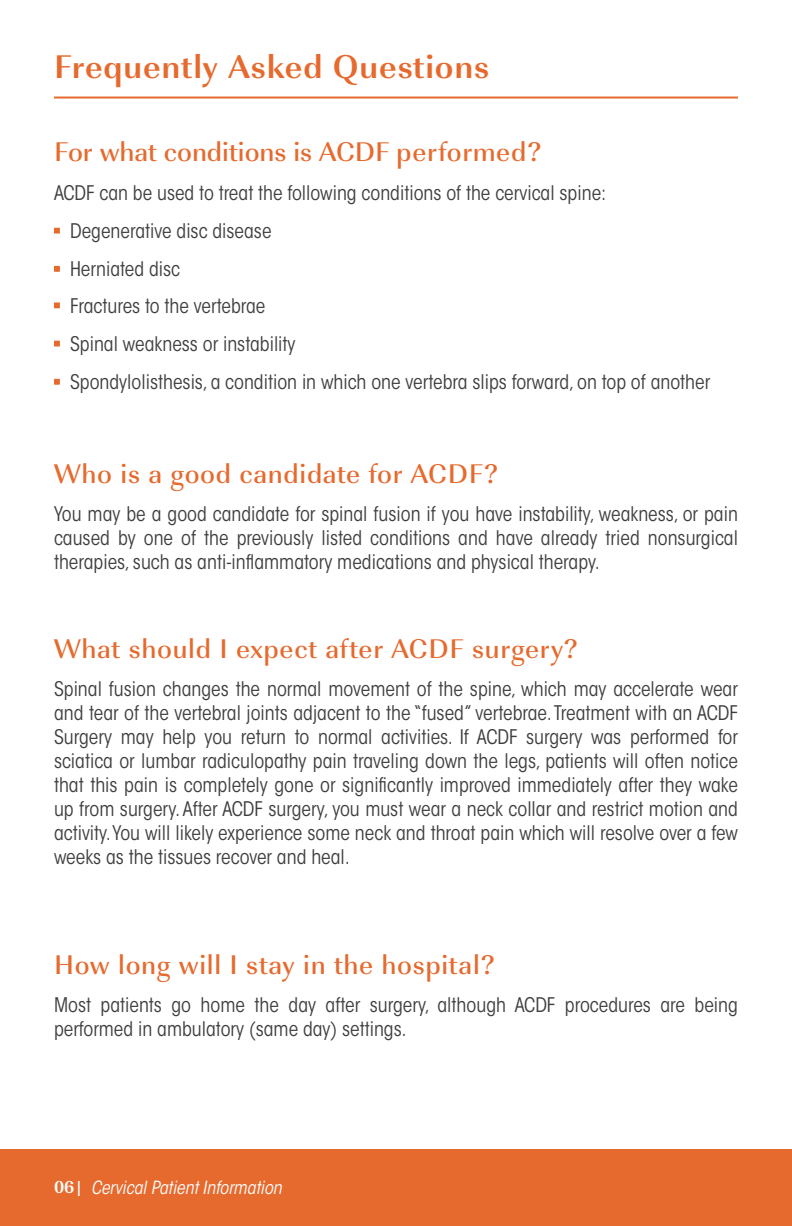
<style>
.page{position:relative;width:792px;height:1226px;background:#fff}
.page>*{position:absolute;margin:0;border:0;box-sizing:border-box;transform-origin:0 0}
.t1{font:700 34px "Imperial URW";letter-spacing:.025em;color:#e66a2e}
.t2{font:500 28px "Imperial URW";letter-spacing:.025em;color:#e66a2e}
.t3{font:500 28px "Imperial URW";color:#e66a2e}
.t4{font:condensed 20px/24px "ITC Avant Garde Std";color:#3e3e3f;text-align:justify}
.t5{font:italic condensed 18px "ITC Avant Garde Std";color:#fff}
.s1{font-family:"Imperial URW";font-weight:700;font-style:normal;font-stretch:normal}
</style>
<div class="page">
<div style="left:0;top:1149px;width:792px;height:77px;background:#e66a2e"></div>
<hr style="left:54px;top:97px;width:684px;height:2px;background:#e66a2e">
<svg style="left:54px;top:228px;width:6px;height:6px"></svg>
<svg style="left:54px;top:266px;width:6px;height:6px"></svg>
<svg style="left:54px;top:302px;width:6px;height:6px"></svg>
<svg style="left:54px;top:341px;width:6px;height:5px"></svg>
<svg style="left:54px;top:379px;width:6px;height:6px"></svg>
<p class="t1" style="left:54px;top:41px;width:437px">Frequently Asked Questions</p>
<p class="t3" style="left:54px;top:131px;width:489px">For what conditions is ACDF performed?</p>
<p class="t4" style="left:54px;top:180px;width:554px">ACDF can be used to treat the following conditions of the cervical spine:</p>
<p class="t4" style="left:70px;top:219px;width:203px">Degenerative disc disease</p>
<p class="t4" style="left:70px;top:257px;width:112px">Herniated disc</p>
<p class="t4" style="left:70px;top:294px;width:197px">Fractures to the vertebrae</p>
<p class="t4" style="left:70px;top:332px;width:227px">Spinal weakness or instability</p>
<p class="t4" style="left:70px;top:370px;width:642px">Spondylolisthesis, a condition in which one vertebra slips forward, on top of another</p>
<p class="t2" style="left:54px;top:453px;width:445px">Who is a good candidate for ACDF?</p>
<p class="t4" style="left:54px;top:502px;width:686px">You may be a good candidate for spinal fusion if you have instability, weakness, or pain caused by one of the previously listed conditions and have already tried nonsurgical therapies, such as anti-inflammatory medications and physical therapy.</p>
<p class="t2" style="left:54px;top:627px;width:525px">What should I expect after ACDF surgery?</p>
<p class="t4" style="left:54px;top:677px;width:686px">Spinal fusion changes the normal movement of the spine, which may accelerate wear and tear of the vertebral joints adjacent to the “fused” vertebrae. Treatment with an ACDF Surgery may help you return to normal activities. If ACDF surgery was performed for sciatica or lumbar radiculopathy pain traveling down the legs, patients will often notice that this pain is completely gone or significantly improved immediately after they wake up from surgery. After ACDF surgery, you must wear a neck collar and restrict motion and activity. You will likely experience some neck and throat pain which will resolve over a few weeks as the tissues recover and heal.</p>
<p class="t2" style="left:54px;top:943px;width:442px">How long will I stay in the hospital?</p>
<p class="t4" style="left:54px;top:993px;width:686px">Most patients go home the day after surgery, although ACDF procedures are being performed in ambulatory (same day) settings.</p>
<p class="t5" style="left:54px;top:1176px;width:229px"><span class="s1">06|</span> Cervical Patient Information</p>
</div>
